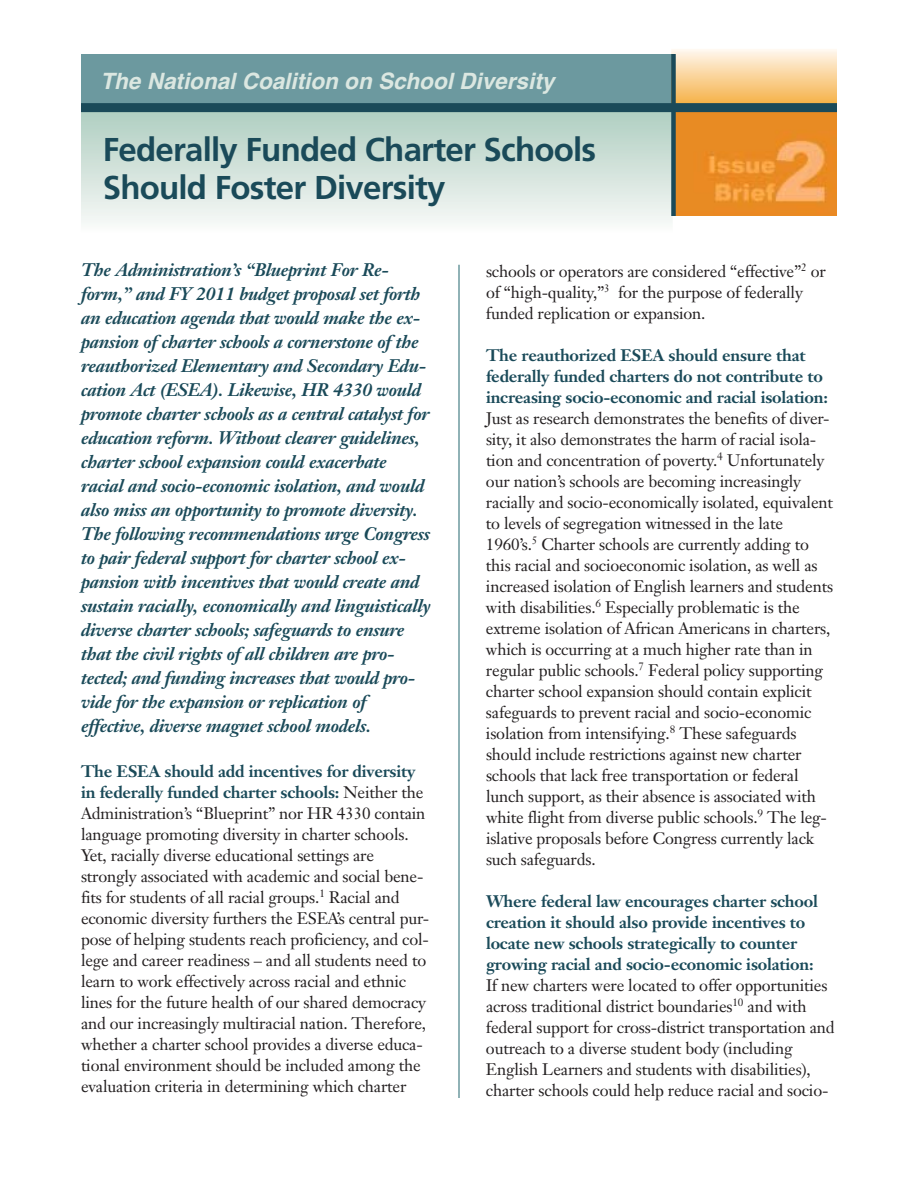
<style>
.page{position:relative;width:918px;height:1188px;background:#fff}
.page>*{position:absolute;margin:0;border:0;box-sizing:border-box;transform-origin:0 0}
.t1{font:700 33px/37.5px "Frutiger";letter-spacing:-.025em;color:#1a4a59}
.t2{font:italic 700 22.5px "Helvetica";color:#dbe7e1}
.t3{font:italic 700 18px/24px "Janson Text";letter-spacing:-.015em;color:#1a4a59}
.t4{font:16.5px/21px "Janson Text";letter-spacing:-.01em;color:#231f20}
.t5{font:700 16.5px/21px "Janson Text";letter-spacing:-.01em;color:#1a4a59}
.s1{font-weight:700;color:#1a4a59}
</style>
<div class="page">
<div style="left:81px;top:54px;width:593px;height:50px;background:#6c999f"></div>
<img style="left:671px;top:49px;width:166px;height:54px">
<img style="left:676px;top:112px;width:161px;height:104px">
<div style="left:81px;top:103px;width:756px;height:9px;background:#1a4a59"></div>
<div style="left:671px;top:54px;width:5px;height:162px;background:#1a4a59"></div>
<hr style="left:458px;top:265px;width:2px;height:833px;background:#6c999f">
<h2 class="t2" style="left:100px;top:73px;width:455px">The National Coalition on School Diversity</h2>
<h1 class="t1" style="left:103px;top:134px;width:495px">Federally Funded Charter Schools<br>Should Foster Diversity</h1>
<p class="t3" style="left:81px;top:260px;width:351px">The Administration’s “Blueprint For Re&shy;form,” and FY 2011 budget proposal set forth an education agenda that would make the ex&shy;pansion of charter schools a cornerstone of the reauthorized Elementary and Secondary Edu&shy;cation Act (ESEA). Likewise, HR 4330 would promote charter schools as a central catalyst for education reform. Without clearer guidelines, charter school expansion could exacerbate racial and socio-economic isolation, and would also miss an opportunity to promote diversity.<br>The following recommendations urge Congress to pair federal support for charter school ex&shy;pansion with incentives that would create and sustain racially, economically and linguistically diverse charter schools; safeguards to ensure that the civil rights of all children are pro&shy;tected; and funding increases that would pro&shy;vide for the expansion or replication of effective, diverse magnet school models.</p>
<p class="t4" style="left:81px;top:763px;width:350px"><span class="s1">The ESEA should add incentives for diversity in federally funded charter schools:</span> Neither the Administration’s “Blueprint” nor HR 4330 contain language promoting diversity in charter schools.<br>Yet, racially diverse educational settings are strongly associated with academic and social bene&shy;fits for students of all racial groups.<sup>1</sup> Racial and economic diversity furthers the ESEA’s central pur&shy;pose of helping students reach proficiency, and col&shy;lege and career readiness – and all students need to learn to work effectively across racial and ethnic lines for the future health of our shared democracy and our increasingly multiracial nation. Therefore, whether a charter school provides a diverse educa&shy;tional environment should be included among the evaluation criteria in determining which charter</p>
<p class="t4" style="left:486px;top:262px;width:341px">schools or operators are considered “effective”<sup>2</sup> or of “high-quality,”<sup>3</sup> for the purpose of federally funded replication or expansion.</p>
<p class="t5" style="left:486px;top:346px;width:344px">The reauthorized ESEA should ensure that federally funded charters do not contribute to increasing socio-economic and racial isolation:</p>
<p class="t4" style="left:486px;top:409px;width:349px">Just as research demonstrates the benefits of diver&shy;sity, it also demonstrates the harm of racial isola&shy;tion and concentration of poverty.<sup>4</sup> Unfortunately our nation’s schools are becoming increasingly racially and socio-economically isolated, equivalent to levels of segregation witnessed in the late 1960’s.<sup>5</sup> Charter schools are currently adding to this racial and socioeconomic isolation, as well as increased isolation of English learners and students with disabilities.<sup>6</sup> Especially problematic is the extreme isolation of African Americans in charters, which is occurring at a much higher rate than in regular public schools.<sup>7</sup> Federal policy supporting charter school expansion should contain explicit safeguards to prevent racial and socio-economic isolation from intensifying.<sup>8</sup> These safeguards should include restrictions against new charter schools that lack free transportation or federal lunch support, as their absence is associated with white flight from diverse public schools.<sup>9</sup> The leg&shy;islative proposals before Congress currently lack such safeguards.</p>
<p class="t5" style="left:486px;top:892px;width:334px">Where federal law encourages charter school creation it should also provide incentives to locate new schools strategically to counter growing racial and socio-economic isolation:</p>
<p class="t4" style="left:486px;top:976px;width:350px">If new charters were located to offer opportunities across traditional district boundaries<sup>10</sup> and with federal support for cross-district transportation and outreach to a diverse student body (including English Learners and students with disabilities), charter schools could help reduce racial and socio-</p>
</div>
